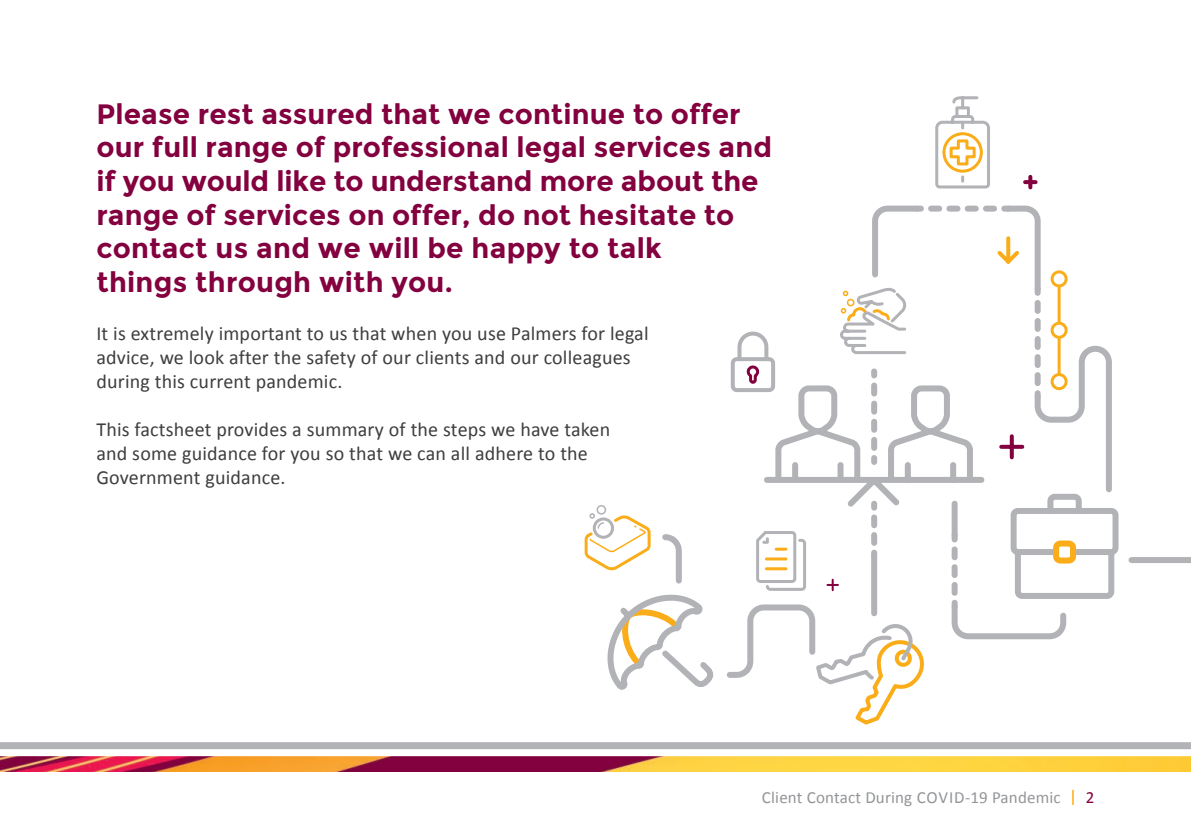
<style>
.page{position:relative;width:1191px;height:840px;background:#fff}
.page>*{position:absolute;margin:0;border:0;box-sizing:border-box;transform-origin:0 0}
.t1{font:700 28px/33.6px "Montserrat";letter-spacing:.005em;color:#83013e}
.t2{font:20px/24px "Calibri";letter-spacing:.01em;color:#3e3e3f}
.t3{font:17px "Calibri";letter-spacing:.01em;color:#939598}
.t4{font:17px "Calibri";color:#83013e}
</style>
<div class="page">
<img style="left:0;top:756px;width:1191px;height:15px">
<svg style="left:1072px;top:789px;width:1px;height:15px"></svg>
<svg style="left:0;top:748px;width:1191px;height:2px"></svg>
<svg style="left:0;top:742px;width:1191px;height:6px;background:#b4b5b9"></svg>
<svg style="left:662px;top:205px;width:406px;height:437px"></svg>
<svg style="left:1007px;top:283px;width:112px;height:318px"></svg>
<svg style="left:607px;top:583px;width:112px;height:107px"></svg>
<svg style="left:1009px;top:436px;width:4px;height:21px"></svg>
<svg style="left:1001px;top:444px;width:21px;height:4px"></svg>
<svg style="left:1028px;top:177px;width:4px;height:10px"></svg>
<hr style="left:1025px;top:180px;width:10px;height:4px;background:#83013e">
<svg style="left:993px;top:234px;width:29px;height:33px"></svg>
<div style="left:871px;top:556px;width:6px;height:57px;background:#b2b3b7"></div>
<svg style="left:813px;top:624px;width:117px;height:101px"></svg>
<hr style="left:1057px;top:279px;width:3px;height:103px;background:#faad19">
<div style="left:1052px;top:272px;width:14px;height:14px;background:#fff;border-radius:50%"></div>
<div style="left:1050px;top:270px;width:17px;height:17px;border:3px solid #faad19;border-radius:50%"></div>
<div style="left:1052px;top:374px;width:14px;height:14px;background:#fff;border-radius:50%"></div>
<div style="left:1050px;top:373px;width:17px;height:17px;border:3px solid #faad19;border-radius:50%"></div>
<div style="left:1052px;top:323px;width:14px;height:14px;background:#fff;border-radius:50%"></div>
<div style="left:1050px;top:321px;width:17px;height:17px;border:3px solid #faad19;border-radius:50%"></div>
<svg style="left:729px;top:285px;width:258px;height:321px"></svg>
<svg style="left:935px;top:96px;width:55px;height:93px"></svg>
<svg style="left:584px;top:505px;width:67px;height:66px"></svg>
<p class="t1" style="left:96px;top:97px;width:677px">Please rest assured that we continue to offer our full range of professional legal services and if you would like to understand more about the range of services on offer, do not hesitate to contact us and we will be happy to talk<br>things through with you.</p>
<p class="t2" style="left:96px;top:320px;width:553px">It is extremely important to us that when you use Palmers for legal advice, we look after the safety of our clients and our colleagues during this current pandemic.</p>
<p class="t2" style="left:96px;top:416px;width:515px">This factsheet provides a summary of the steps we have taken and some guidance for you so that we can all adhere to the<br>Government guidance.</p>
<p class="t3" style="left:762px;top:784px;width:300px">Client Contact During COVID-19 Pandemic</p>
<p class="t4" style="left:1086px;top:784px;width:10px">2</p>
</div>
